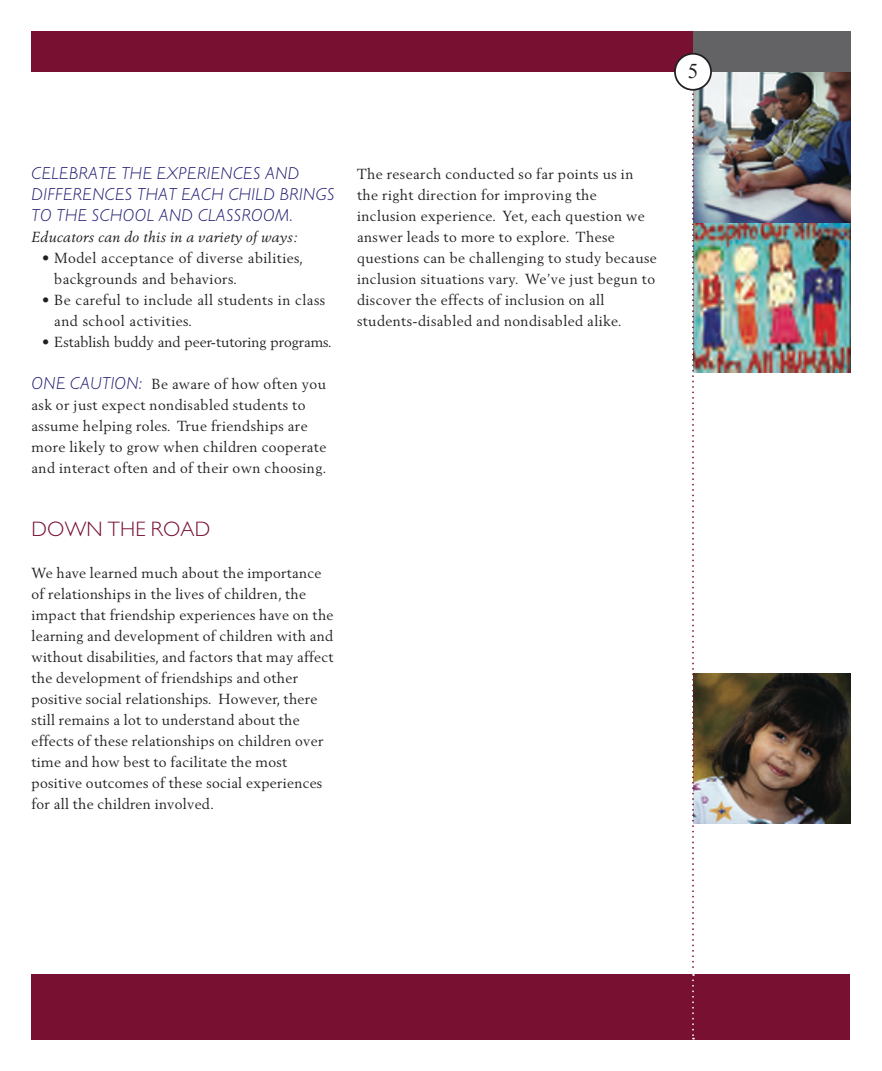
<style>
.page{position:relative;width:882px;height:1071px;background:#fff}
.page>*{position:absolute;margin:0;border:0;box-sizing:border-box;transform-origin:0 0}
.t1{font:300 21px "Gill Sans";letter-spacing:.01em;color:#781031}
.t2{font:21px "Times New Roman";color:#231f20}
.t3{font:italic 300 17.5px/21px "Gill Sans";letter-spacing:.03em;color:#221e73}
.t4{font:14.35px/21px "Berling";letter-spacing:.03em;color:#231f20}
.t5{font:14.35px "Berling";color:#231f20}
.t6{font:italic 14.35px "Berling";letter-spacing:.03em;color:#231f20}
.s1{font-family:"Gill Sans";font-weight:300;font-style:italic;font-size:17.5px;color:#221e73}
</style>
<div class="page">
<img style="left:694px;top:72px;width:156px;height:301px">
<img style="left:694px;top:673px;width:156px;height:151px">
<div style="left:32px;top:32px;width:818px;height:40px;background:#781031"></div>
<div style="left:693px;top:32px;width:157px;height:40px;background:#636366"></div>
<div style="left:32px;top:974px;width:818px;height:66px;background:#781031"></div>
<div style="left:675px;top:54px;width:36px;height:36px;background:#fff;border-radius:50%"></div>
<div style="left:674px;top:53px;width:38px;height:38px;border:2px solid #231f20;border-radius:50%"></div>
<svg style="left:692px;top:88px;width:2px;height:952px"></svg>
<h1 class="t2" style="left:688px;top:59px;width:12px">5</h1>
<p class="t3" style="left:32px;top:162px;width:304px">CELEBRATE THE EXPERIENCES AND<br>DIFFERENCES THAT EACH CHILD BRINGS<br>TO THE SCHOOL AND CLASSROOM.</p>
<p class="t6" style="left:32px;top:228px;width:267px">Educators can do this in a variety of ways:</p>
<p class="t4" style="left:54px;top:247px;width:250px;text-indent:-12px">• Model acceptance of diverse abilities, backgrounds and behaviors.</p>
<p class="t4" style="left:54px;top:289px;width:272px;text-indent:-12px">• Be careful to include all students in class and school activities.</p>
<p class="t5" style="left:42px;top:333px;width:291px">• Establish buddy and peer-tutoring programs.</p>
<p class="t4" style="left:32px;top:373px;width:296px"><span class="s1">ONE CAUTION:</span> Be aware of how often you ask or just expect nondisabled students to assume helping roles. True friendships are more likely to grow when children cooperate and interact often and of their own choosing.</p>
<h1 class="t1" style="left:32px;top:517px;width:180px">DOWN THE ROAD</h1>
<p class="t4" style="left:32px;top:562px;width:304px">We have learned much about the importance of relationships in the lives of children, the impact that friendship experiences have on the learning and development of children with and without disabilities, and factors that may affect the development of friendships and other positive social relationships. However, there still remains a lot to understand about the effects of these relationships on children over time and how best to facilitate the most positive outcomes of these social experiences for all the children involved.</p>
<p class="t4" style="left:357px;top:163px;width:301px">The research conducted so far points us in the right direction for improving the inclusion experience. Yet, each question we answer leads to more to explore. These questions can be challenging to study because inclusion situations vary. We’ve just begun to discover the effects of inclusion on all students-disabled and nondisabled alike.</p>
</div>
